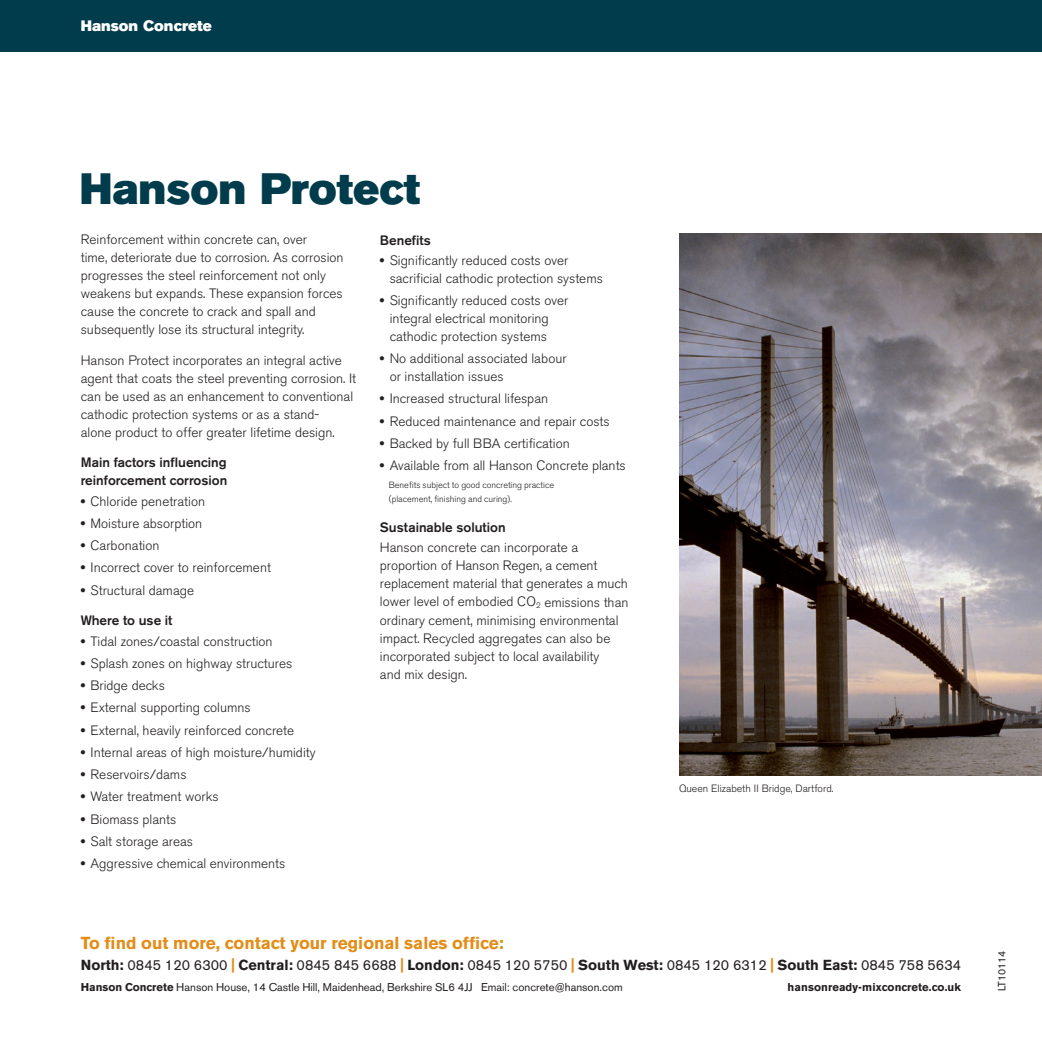
<style>
.page{position:relative;width:1042px;height:1042px;background:#fff}
.page>*{position:absolute;margin:0;border:0;box-sizing:border-box;transform-origin:0 0}
.t1{font:43.5px "Akzidenz Grotesk BE Super";color:#003c4b}
.t2{font:700 17.25px "Akzidenz Grotesk BE";color:#e38c18}
.t3{font:15px "Akzidenz Grotesk BE Super";color:#fff}
.t4{font:14.4px "Akzidenz Grotesk BE";color:#231f20}
.t5{font:300 13.5px/18px "Akzidenz Grotesk BE";color:#231f20}
.t6{font:500 13.5px/18px "Akzidenz Grotesk BE";color:#231f20}
.t7{font:11.25px "Akzidenz Grotesk BE";color:#231f20}
.t8{font:700 11.25px "Akzidenz Grotesk BE";letter-spacing:.01em;color:#231f20}
.t9{font:300 10.5px "Akzidenz Grotesk BE";color:#231f20}
.t10{font:10.5px "Akzidenz Grotesk BE";color:#231f20}
.t11{font:300 9px/13.5px "Akzidenz Grotesk BE";color:#231f20}
.s1{font-weight:700}
.s2{font-family:"Akzidenz Grotesk BE Super";color:#e38c18}
</style>
<div class="page">
<div style="left:0;top:0;width:1042px;height:51px;background:#003c4b"></div>
<img style="left:679px;top:234px;width:363px;height:541px">
<p class="t3" style="left:81px;top:17px;width:133px">Hanson Concrete</p>
<h1 class="t1" style="left:80px;top:164px;width:342px">Hanson Protect</h1>
<p class="t5" style="left:81px;top:231px;width:264px">Reinforcement within concrete can, over<br>time, deteriorate due to corrosion. As corrosion progresses the steel reinforcement not only weakens but expands. These expansion forces cause the concrete to crack and spall and subsequently lose its structural integrity.</p>
<p class="t5" style="left:81px;top:351px;width:277px">Hanson Protect incorporates an integral active agent that coats the steel preventing corrosion. It can be used as an enhancement to conventional cathodic protection systems or as a stand-<br>alone product to offer greater lifetime design.</p>
<p class="t6" style="left:81px;top:454px;width:148px">Main factors influencing reinforcement corrosion</p>
<p class="t5" style="left:81px;top:492px;width:126px"><span class="s1">•</span> Chloride penetration</p>
<p class="t5" style="left:81px;top:514px;width:123px"><span class="s1">•</span> Moisture absorption</p>
<p class="t5" style="left:81px;top:537px;width:80px"><span class="s1">•</span> Carbonation</p>
<p class="t5" style="left:81px;top:559px;width:192px"><span class="s1">•</span> Incorrect cover to reinforcement</p>
<p class="t5" style="left:81px;top:581px;width:115px"><span class="s1">•</span> Structural damage</p>
<p class="t6" style="left:81px;top:611px;width:93px">Where to use it</p>
<p class="t5" style="left:81px;top:632px;width:193px"><span class="s1">•</span> Tidal zones/coastal construction</p>
<p class="t5" style="left:81px;top:654px;width:213px"><span class="s1">•</span> Splash zones on highway structures</p>
<p class="t5" style="left:81px;top:676px;width:86px"><span class="s1">•</span> Bridge decks</p>
<p class="t5" style="left:81px;top:699px;width:171px"><span class="s1">•</span> External supporting columns</p>
<p class="t5" style="left:81px;top:721px;width:215px"><span class="s1">•</span> External, heavily reinforced concrete</p>
<p class="t5" style="left:81px;top:743px;width:236px"><span class="s1">•</span> Internal areas of high moisture/humidity</p>
<p class="t5" style="left:81px;top:765px;width:107px"><span class="s1">•</span> Reservoirs/dams</p>
<p class="t5" style="left:81px;top:788px;width:139px"><span class="s1">•</span> Water treatment works</p>
<p class="t5" style="left:81px;top:810px;width:97px"><span class="s1">•</span> Biomass plants</p>
<p class="t5" style="left:81px;top:832px;width:114px"><span class="s1">•</span> Salt storage areas</p>
<p class="t5" style="left:81px;top:854px;width:206px"><span class="s1">•</span> Aggressive chemical environments</p>
<p class="t6" style="left:380px;top:231px;width:52px">Benefits</p>
<p class="t5" style="left:390px;top:251px;width:215px;text-indent:-10px"><span class="s1">•</span> Significantly reduced costs over sacrificial cathodic protection systems</p>
<p class="t5" style="left:390px;top:291px;width:180px;text-indent:-10px"><span class="s1">•</span> Significantly reduced costs over integral electrical monitoring cathodic protection systems</p>
<p class="t5" style="left:390px;top:350px;width:178px;text-indent:-10px"><span class="s1">•</span> No additional associated labour or installation issues</p>
<p class="t5" style="left:380px;top:390px;width:170px"><span class="s1">•</span> Increased structural lifespan</p>
<p class="t5" style="left:380px;top:412px;width:231px"><span class="s1">•</span> Reduced maintenance and repair costs</p>
<p class="t5" style="left:380px;top:434px;width:191px"><span class="s1">•</span> Backed by full BBA certification</p>
<p class="t5" style="left:380px;top:457px;width:247px"><span class="s1">•</span> Available from all Hanson Concrete plants</p>
<p class="t11" style="left:389px;top:478px;width:167px">Benefits subject to good concreting practice (placement, finishing and curing).</p>
<p class="t6" style="left:380px;top:518px;width:127px">Sustainable solution</p>
<p class="t5" style="left:380px;top:539px;width:250px">Hanson concrete can incorporate a proportion of Hanson Regen, a cement replacement material that generates a much lower level of embodied CO<sub>2</sub> emissions than ordinary cement, minimising environmental impact. Recycled aggregates can also be incorporated subject to local availability<br>and mix design.</p>
<p class="t9" style="left:679px;top:783px;width:156px">Queen Elizabeth II Bridge, Dartford.</p>
<p class="t2" style="left:81px;top:933px;width:424px">To find out more, contact your regional sales office:</p>
<p class="t4" style="left:81px;top:956px;width:882px"><span class="s1">North:</span> 0845 120 6300 <span class="s2">|</span> <span class="s1">Central:</span> 0845 845 6688 <span class="s2">|</span> <span class="s1">London:</span> 0845 120 5750 <span class="s2">|</span> <span class="s1">South West:</span> 0845 120 6312 <span class="s2">|</span> <span class="s1">South East:</span> 0845 758 5634</p>
<p class="t7" style="left:81px;top:980px;width:543px"><span class="s1">Hanson Concrete</span> Hanson House, 14 Castle Hill, Maidenhead, Berkshire SL6 4JJ Email: concrete@hanson.com</p>
<p class="t8" style="left:787px;top:980px;width:175px">hansonready-mixconcrete.co.uk</p>
<p class="t10" style="left:995px;top:991px;width:42px;rotate:-90deg">LT10114</p>
</div>
